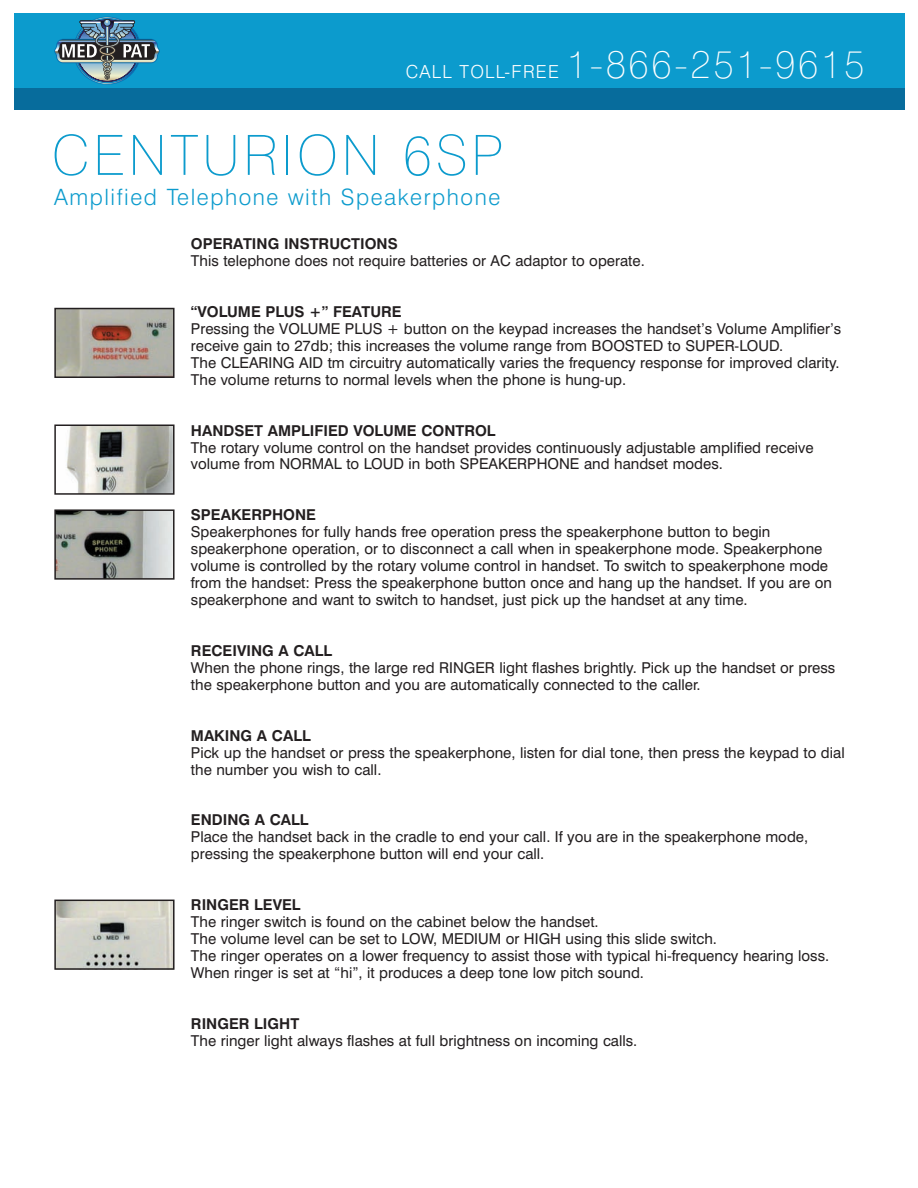
<style>
.page{position:relative;width:918px;height:1188px;background:#fff}
.page>*{position:absolute;margin:0;border:0;box-sizing:border-box;transform-origin:0 0}
.t1{font:100 55.5px "Swiss 721 BT";letter-spacing:.07em;color:#0c9bcd}
.t2{font:100 39px "Swiss 721 BT";letter-spacing:.065em;color:#fff}
.t3{font:300 22.5px "Swiss 721 BT";letter-spacing:.07em;color:#0c9bcd}
.t4{font:15px/17px "Swiss 721 BT";color:#231f20}
.t5{font:700 15px "Swiss 721 BT";color:#231f20}
.s1{font-weight:300;font-size:18px}
</style>
<div class="page">
<div style="left:14px;top:14px;width:891px;height:81px;background:#0c9bcd"></div>
<div style="left:14px;top:88px;width:891px;height:21px;background:#076c9c"></div>
<img style="left:57px;top:311px;width:115px;height:64px">
<div style="left:54px;top:308px;width:121px;height:70px;border:2px solid #231f20"></div>
<img style="left:57px;top:512px;width:115px;height:65px">
<div style="left:54px;top:509px;width:121px;height:71px;border:2px solid #231f20"></div>
<img style="left:57px;top:903px;width:115px;height:64px">
<div style="left:54px;top:900px;width:121px;height:70px;border:2px solid #231f20"></div>
<img style="left:66px;top:427px;width:106px;height:65px">
<div style="left:54px;top:424px;width:121px;height:71px;border:2px solid #231f20"></div>
<img style="left:54px;top:17px;width:106px;height:68px">
<h2 class="t2" style="left:406px;top:50px;width:460px"><span class="s1">CALL TOLL-FREE</span> 1-866-251-9615</h2>
<h1 class="t1" style="left:52px;top:135px;width:453px">CENTURION 6SP</h1>
<h3 class="t3" style="left:54px;top:189px;width:448px">Amplified Telephone with Speakerphone</h3>
<p class="t5" style="left:191px;top:238px;width:208px">OPERATING INSTRUCTIONS</p>
<p class="t4" style="left:191px;top:254px;width:455px">This telephone does not require batteries or AC adaptor to operate.</p>
<p class="t5" style="left:191px;top:306px;width:212px">“VOLUME PLUS +” FEATURE</p>
<p class="t4" style="left:191px;top:322px;width:652px">Pressing the VOLUME PLUS + button on the keypad increases the handset’s Volume Amplifier’s receive gain to 27db; this increases the volume range from BOOSTED to SUPER-LOUD.<br>The CLEARING AID tm circuitry automatically varies the frequency response for improved clarity.<br>The volume returns to normal levels when the phone is hung-up.</p>
<p class="t5" style="left:191px;top:425px;width:306px">HANDSET AMPLIFIED VOLUME CONTROL</p>
<p class="t4" style="left:191px;top:440px;width:624px">The rotary volume control on the handset provides continuously adjustable amplified receive volume from NORMAL to LOUD in both SPEAKERPHONE and handset modes.</p>
<p class="t5" style="left:191px;top:510px;width:127px">SPEAKERPHONE</p>
<p class="t4" style="left:191px;top:525px;width:643px">Speakerphones for fully hands free operation press the speakerphone button to begin speakerphone operation, or to disconnect a call when in speakerphone mode. Speakerphone volume is controlled by the rotary volume control in handset. To switch to speakerphone mode from the handset: Press the speakerphone button once and hang up the handset. If you are on speakerphone and want to switch to handset, just pick up the handset at any time.</p>
<p class="t5" style="left:191px;top:645px;width:143px">RECEIVING A CALL</p>
<p class="t4" style="left:191px;top:661px;width:646px">When the phone rings, the large red RINGER light flashes brightly. Pick up the handset or press the speakerphone button and you are automatically connected to the caller.</p>
<p class="t5" style="left:191px;top:730px;width:121px">MAKING A CALL</p>
<p class="t4" style="left:191px;top:745px;width:655px">Pick up the handset or press the speakerphone, listen for dial tone, then press the keypad to dial the number you wish to call.</p>
<p class="t5" style="left:191px;top:815px;width:119px">ENDING A CALL</p>
<p class="t4" style="left:191px;top:830px;width:619px">Place the handset back in the cradle to end your call. If you are in the speakerphone mode, pressing the speakerphone button will end your call.</p>
<p class="t5" style="left:191px;top:899px;width:111px">RINGER LEVEL</p>
<p class="t4" style="left:191px;top:915px;width:640px">The ringer switch is found on the cabinet below the handset.<br>The volume level can be set to LOW, MEDIUM or HIGH using this slide switch.<br>The ringer operates on a lower frequency to assist those with typical hi-frequency hearing loss.<br>When ringer is set at “hi”, it produces a deep tone low pitch sound.</p>
<p class="t5" style="left:191px;top:1018px;width:110px">RINGER LIGHT</p>
<p class="t4" style="left:191px;top:1033px;width:448px">The ringer light always flashes at full brightness on incoming calls.</p>
</div>
